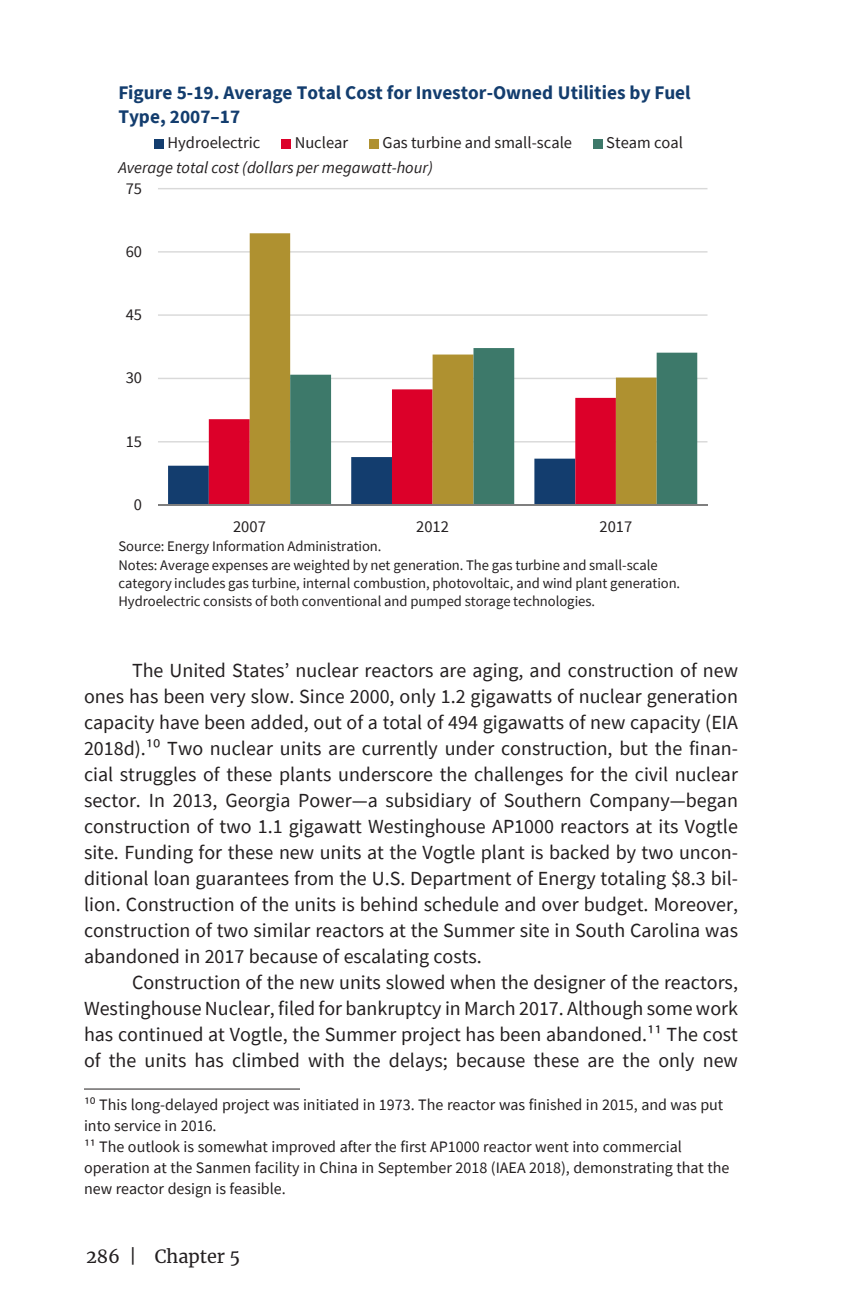
<style>
.page{position:relative;width:846px;height:1314px;background:#fff}
.page>*{position:absolute;margin:0;border:0;box-sizing:border-box;transform-origin:0 0}
.ERP_Text{font:20px/26px "Source Sans Pro";color:#231f20;text-align:justify}
.t1{font:700 19.2px/24.4px "Source Sans Pro";color:#133d6e}
.t2{font:18px "Merriweather";color:#231f20}
.t3{font:16.4px "Source Sans Pro";color:#231f20}
.t4{font:italic 16.4px "Source Sans Pro";color:#231f20}
.Footnote_text{font:16px/21px "Source Sans Pro";color:#231f20}
.t5{font:14.6px/18.2px "Source Sans Pro";color:#231f20}
</style>
<div class="page">
<hr style="left:84px;top:1089px;width:216px;height:1px;background:#231f20">
<hr style="left:158px;top:441px;width:549px;height:2px;background:#d9d9d9">
<hr style="left:158px;top:378px;width:549px;height:1px;background:#d9d9d9">
<hr style="left:158px;top:314px;width:549px;height:2px;background:#d9d9d9">
<hr style="left:158px;top:251px;width:549px;height:2px;background:#d9d9d9">
<hr style="left:158px;top:188px;width:549px;height:1px;background:#d9d9d9">
<svg style="left:168px;top:457px;width:41px;height:47px"></svg>
<svg style="left:209px;top:389px;width:41px;height:115px;fill:#dc0029"></svg>
<svg style="left:250px;top:233px;width:407px;height:271px"></svg>
<svg style="left:290px;top:348px;width:407px;height:156px"></svg>
<hr style="left:158px;top:504px;width:549px;height:2px;background:#7f7f7f">
<div style="left:154px;top:139px;width:10px;height:9px;background:#133d6e"></div>
<div style="left:282px;top:139px;width:9px;height:9px;background:#dc0029"></div>
<div style="left:369px;top:139px;width:10px;height:9px;background:#af9130"></div>
<div style="left:593px;top:139px;width:9px;height:9px;background:#3d796a"></div>
<p class="t1" style="left:118px;top:80px;width:574px">Figure 5-19. Average Total Cost for Investor-Owned Utilities by Fuel<br>Type, 2007–17</p>
<p class="t4" style="left:118px;top:157px;width:316px">Average total cost (dollars per megawatt-hour)</p>
<p class="t3" style="left:167px;top:132px;width:94px">Hydroelectric</p>
<p class="t3" style="left:295px;top:132px;width:55px">Nuclear</p>
<p class="t3" style="left:383px;top:132px;width:191px">Gas turbine and small-scale</p>
<p class="t3" style="left:606px;top:132px;width:78px">Steam coal</p>
<p class="t3" style="left:126px;top:178px;width:18px">75</p>
<p class="t3" style="left:126px;top:241px;width:18px">60</p>
<p class="t3" style="left:126px;top:304px;width:18px">45</p>
<p class="t3" style="left:126px;top:367px;width:18px">30</p>
<p class="t3" style="left:126px;top:431px;width:18px">15</p>
<p class="t3" style="left:134px;top:494px;width:10px">0</p>
<p class="t3" style="left:233px;top:516px;width:34px">2007</p>
<p class="t3" style="left:416px;top:516px;width:34px">2012</p>
<p class="t3" style="left:600px;top:516px;width:34px">2017</p>
<p class="t5" style="left:118px;top:537px;width:563px">Source: Energy Information Administration.<br>Notes: Average expenses are weighted by net generation. The gas turbine and small-scale category includes gas turbine, internal combustion, photovoltaic, and wind plant generation.<br>Hydroelectric consists of both conventional and pumped storage technologies.</p>
<p class="ERP_Text" style="left:84px;top:657px;width:656px;text-indent:48px">The United States’ nuclear reactors are aging, and construction of new ones has been very slow. Since 2000, only 1.2 gigawatts of nuclear generation capacity have been added, out of a total of 494 gigawatts of new capacity (EIA 2018d).10 Two nuclear units are currently under construction, but the finan&shy;cial struggles of these plants underscore the challenges for the civil nuclear sector. In 2013, Georgia Power—a subsidiary of Southern Company—began construction of two 1.1 gigawatt Westinghouse AP1000 reactors at its Vogtle site. Funding for these new units at the Vogtle plant is backed by two uncon&shy;ditional loan guarantees from the U.S. Department of Energy totaling $8.3 bil&shy;lion. Construction of the units is behind schedule and over budget. Moreover, construction of two similar reactors at the Summer site in South Carolina was abandoned in 2017 because of escalating costs.</p>
<p class="ERP_Text" style="left:84px;top:969px;width:656px;text-indent:48px">Construction of the new units slowed when the designer of the reactors, Westinghouse Nuclear, filed for bankruptcy in March 2017. Although some work has continued at Vogtle, the Summer project has been abandoned.11 The cost of the units has climbed with the delays; because these are the only new</p>
<p class="Footnote_text" style="left:84px;top:1094px;width:641px">10 This long-delayed project was initiated in 1973. The reactor was finished in 2015, and was put into service in 2016.</p>
<p class="Footnote_text" style="left:84px;top:1136px;width:647px">11 The outlook is somewhat improved after the first AP1000 reactor went into commercial operation at the Sanmen facility in China in September 2018 (IAEA 2018), demonstrating that the new reactor design is feasible.</p>
<p class="t2" style="left:86px;top:1244px;width:156px">286 | Chapter 5</p>
</div>
